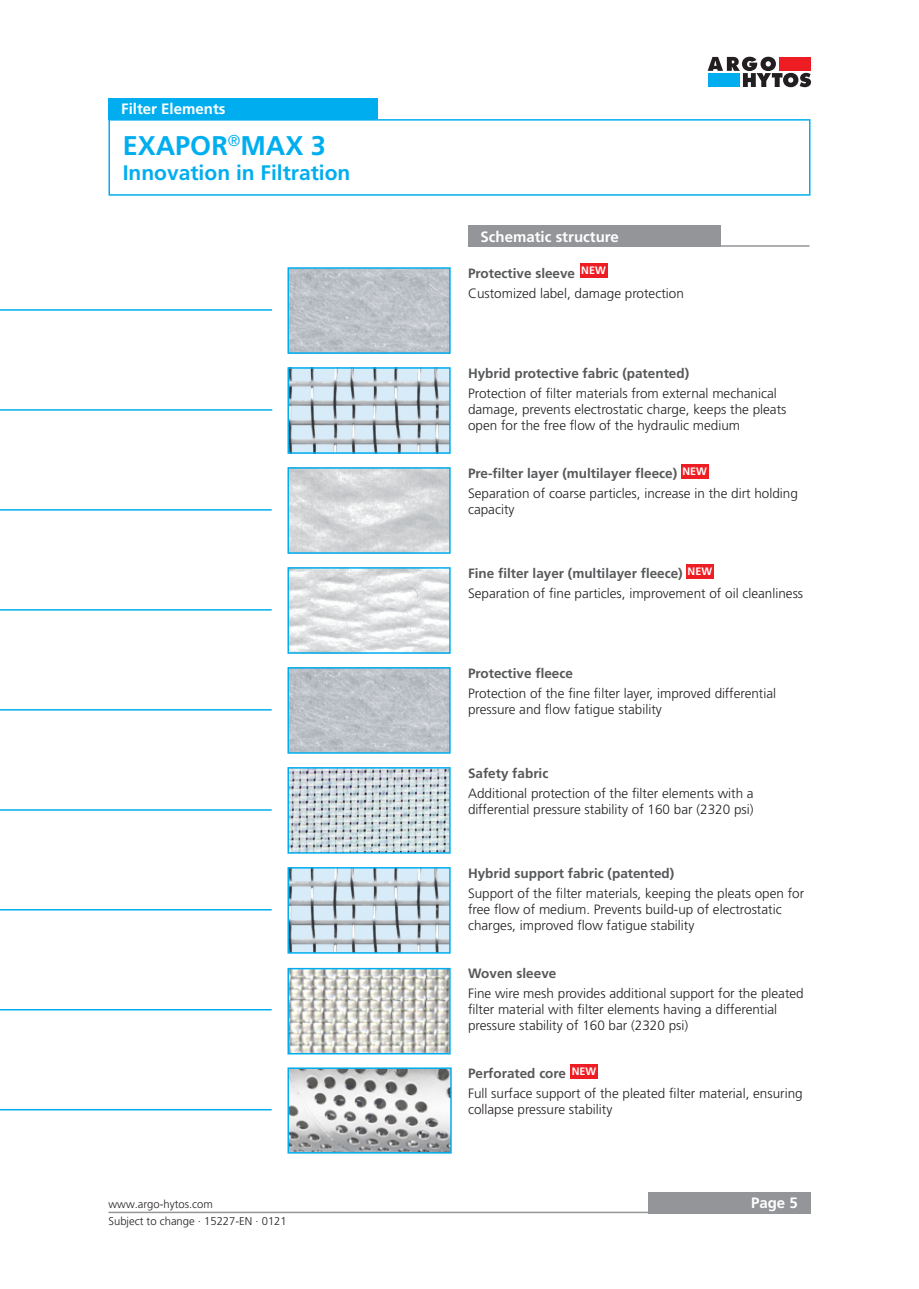
<style>
.page{position:relative;width:919px;height:1289px;background:#fff}
.page>*{position:absolute;margin:0;border:0;box-sizing:border-box;transform-origin:0 0}
._01_Headline_blue{font:700 27px "Frutiger LT Pro";color:#00aeef}
._01_Headline_blue-2{font:700 21px "Frutiger LT Pro";color:#00aeef}
._04_Headline_white{font:700 15px "Frutiger LT Pro";color:#fff}
._06_Copytext{font:300 13.5px/16.2px "Frutiger LT Pro";color:#231f20}
._05_Subline_Copytext{font:700 13.5px "Frutiger LT Pro";color:#57585a}
.t1{font:300 11.25px "Frutiger LT Pro";color:#231f20}
.t2{font:700 10.8px "Frutiger LT Pro";color:#fff}
</style>
<div class="page">
<div style="left:648px;top:1191px;width:162px;height:22px;background:#939598"></div>
<hr style="left:108px;top:1211px;width:702px;height:2px;background:#939598">
<svg style="left:707px;top:57px;width:104px;height:30px"></svg>
<img style="left:0;top:410px;width:161px;height:804px">
<div style="left:468px;top:225px;width:252px;height:22px;background:#939598"></div>
<hr style="left:468px;top:245px;width:341px;height:2px;background:#939598">
<div style="left:108px;top:119px;width:702px;height:77px;border:2px solid #00aeef"></div>
<div style="left:108px;top:98px;width:270px;height:22px;background:#00aeef"></div>
<hr style="left:0;top:409px;width:272px;height:1px;background:#00aeef">
<hr style="left:0;top:509px;width:272px;height:1px;background:#00aeef">
<hr style="left:0;top:609px;width:272px;height:1px;background:#00aeef">
<hr style="left:0;top:309px;width:272px;height:2px;background:#00aeef">
<hr style="left:0;top:709px;width:272px;height:1px;background:#00aeef">
<hr style="left:0;top:809px;width:272px;height:1px;background:#00aeef">
<hr style="left:0;top:909px;width:272px;height:1px;background:#00aeef">
<hr style="left:0;top:1008px;width:272px;height:2px;background:#00aeef">
<hr style="left:0;top:1108px;width:272px;height:2px;background:#00aeef">
<div style="left:681px;top:464px;width:27px;height:14px;background:#ee1d23"></div>
<div style="left:570px;top:1063px;width:27px;height:15px;background:#ee1d23"></div>
<div style="left:686px;top:563px;width:27px;height:15px;background:#ee1d23"></div>
<div style="left:579px;top:263px;width:28px;height:15px;background:#ee1d23"></div>
<img style="left:290px;top:370px;width:157px;height:81px">
<div style="left:287px;top:367px;width:163px;height:87px;border:2px solid #00aeef"></div>
<img style="left:290px;top:470px;width:157px;height:81px">
<div style="left:287px;top:467px;width:163px;height:87px;border:2px solid #00aeef"></div>
<img style="left:290px;top:570px;width:157px;height:80px">
<div style="left:287px;top:567px;width:163px;height:86px;border:2px solid #00aeef"></div>
<img style="left:290px;top:870px;width:157px;height:80px">
<div style="left:287px;top:867px;width:163px;height:86px;border:2px solid #00aeef"></div>
<img style="left:290px;top:1070px;width:158px;height:80px">
<div style="left:287px;top:1067px;width:164px;height:86px;border:2px solid #00aeef"></div>
<img style="left:290px;top:670px;width:157px;height:80px">
<div style="left:287px;top:667px;width:163px;height:86px;border:2px solid #00aeef"></div>
<img style="left:290px;top:270px;width:157px;height:81px">
<div style="left:287px;top:267px;width:163px;height:87px;border:2px solid #00aeef"></div>
<img style="left:290px;top:970px;width:157px;height:81px">
<div style="left:287px;top:967px;width:163px;height:87px;border:2px solid #00aeef"></div>
<img style="left:290px;top:770px;width:157px;height:80px">
<div style="left:287px;top:767px;width:163px;height:86px;border:2px solid #00aeef"></div>
<p class="_04_Headline_white" style="left:121px;top:100px;width:106px">Filter Elements</p>
<p class="_01_Headline_blue" style="left:123px;top:130px;width:205px">EXAPOR<sup>®</sup>MAX 3</p>
<p class="_01_Headline_blue-2" style="left:123px;top:160px;width:229px">Innovation in Filtration</p>
<p class="_04_Headline_white" style="left:480px;top:228px;width:140px">Schematic structure</p>
<p class="t2" style="left:581px;top:264px;width:26px">NEW</p>
<p class="_05_Subline_Copytext" style="left:468px;top:265px;width:109px">Protective sleeve</p>
<p class="_06_Copytext" style="left:468px;top:285px;width:217px">Customized label, damage protection</p>
<p class="_05_Subline_Copytext" style="left:468px;top:365px;width:223px">Hybrid protective fabric (patented)</p>
<p class="_06_Copytext" style="left:468px;top:385px;width:320px">Protection of filter materials from external mechanical damage, prevents electrostatic charge, keeps the pleats open for the free flow of the hydraulic medium</p>
<p class="_05_Subline_Copytext" style="left:468px;top:465px;width:211px">Pre-filter layer (multilayer fleece)</p>
<p class="_06_Copytext" style="left:468px;top:485px;width:331px">Separation of coarse particles, increase in the dirt holding capacity</p>
<p class="t2" style="left:682px;top:465px;width:26px">NEW</p>
<p class="t2" style="left:687px;top:565px;width:26px">NEW</p>
<p class="_05_Subline_Copytext" style="left:468px;top:565px;width:216px">Fine filter layer (multilayer fleece)</p>
<p class="_06_Copytext" style="left:468px;top:585px;width:337px">Separation of fine particles, improvement of oil cleanliness</p>
<p class="_05_Subline_Copytext" style="left:468px;top:665px;width:106px">Protective fleece</p>
<p class="_06_Copytext" style="left:468px;top:685px;width:310px">Protection of the fine filter layer, improved differential pressure and flow fatigue stability</p>
<p class="_05_Subline_Copytext" style="left:468px;top:765px;width:82px">Safety fabric</p>
<p class="_06_Copytext" style="left:468px;top:785px;width:287px">Additional protection of the filter elements with a</p>
<p class="_06_Copytext" style="left:468px;top:801px;width:287px">differential pressure stability of 160 bar (2320 psi)</p>
<p class="_05_Subline_Copytext" style="left:468px;top:865px;width:208px">Hybrid support fabric (patented)</p>
<p class="_06_Copytext" style="left:468px;top:885px;width:338px">Support of the filter materials, keeping the pleats open for free flow of medium. Prevents build-up of electrostatic charges, improved flow fatigue stability</p>
<p class="_05_Subline_Copytext" style="left:468px;top:965px;width:90px">Woven sleeve</p>
<p class="_06_Copytext" style="left:468px;top:985px;width:337px">Fine wire mesh provides additional support for the pleated filter material with filter elements having a differential pressure stability of 160 bar (2320 psi)</p>
<p class="_05_Subline_Copytext" style="left:468px;top:1065px;width:100px">Perforated core</p>
<p class="_06_Copytext" style="left:468px;top:1085px;width:336px">Full surface support of the pleated filter material, ensuring collapse pressure stability</p>
<p class="t2" style="left:571px;top:1064px;width:26px">NEW</p>
<p class="t1" style="left:108px;top:1197px;width:106px">www.argo-hytos.com</p>
<p class="_04_Headline_white" style="left:751px;top:1194px;width:48px">Page 5</p>
<p class="t1" style="left:108px;top:1214px;width:180px">Subject to change · 15227-EN · 0121</p>
</div>
